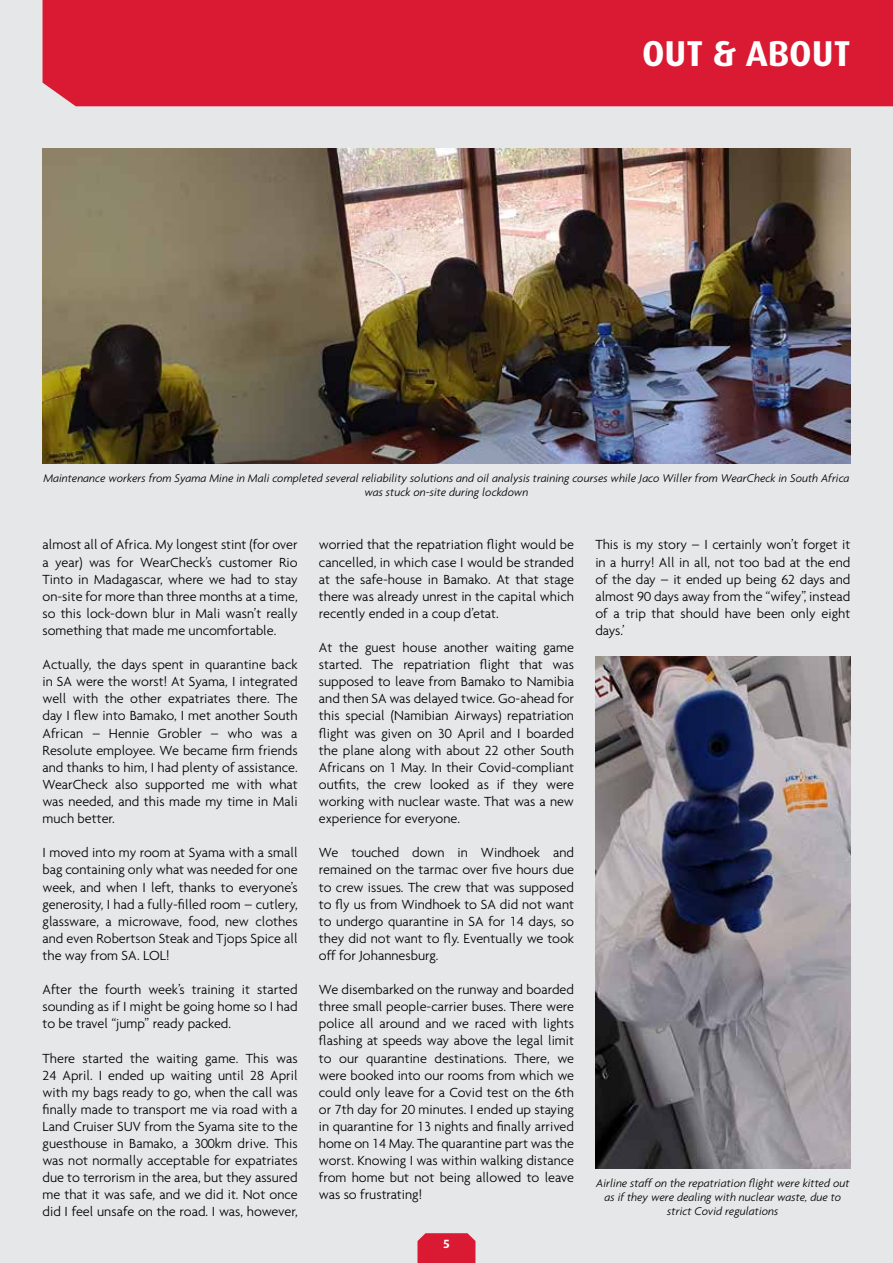
<style>
.page{position:relative;width:893px;height:1263px;background:#e6e7e8}
.page>*{position:absolute;margin:0;border:0;box-sizing:border-box;transform-origin:0 0}
.t1{font:700 36px "Dax";color:#fff}
.t2{font:300 14.25px/17.1px "Agenda";color:#000;text-align:justify}
.t3{font:italic 300 12px/14.4px "Agenda";color:#000;text-align:center}
.t4{font:700 12px "Dax";color:#fff}
</style>
<div class="page">
<svg style="left:417px;top:1233px;width:58px;height:30px"></svg>
<div style="left:43px;top:0;width:850px;height:106px;background:#da1a32"></div>
<img style="left:595px;top:656px;width:255px;height:513px">
<img style="left:43px;top:149px;width:807px;height:315px">
<h1 class="t1" style="left:642px;top:33px;width:210px">OUT &amp; ABOUT</h1>
<p class="t3" style="left:43px;top:470px;width:808px">Maintenance workers from Syama Mine in Mali completed several reliability solutions and oil analysis training courses while Jaco Willer from WearCheck in South Africa was stuck on-site during lockdown</p>
<p class="t2" style="left:43px;top:536px;width:257px">almost all of Africa. My longest stint (for over a year) was for WearCheck’s customer Rio Tinto in Madagascar, where we had to stay on-site for more than three months at a time, so this lock-down blur in Mali wasn’t really something that made me uncomfortable.</p>
<p class="t2" style="left:43px;top:656px;width:257px">Actually, the days spent in quarantine back in SA were the worst! At Syama, I integrated well with the other expatriates there. The day I flew into Bamako, I met another South African – Hennie Grobler – who was a Resolute employee. We became firm friends and thanks to him, I had plenty of assistance.<br>WearCheck also supported me with what was needed, and this made my time in Mali much better.</p>
<p class="t2" style="left:43px;top:844px;width:257px">I moved into my room at Syama with a small bag containing only what was needed for one week, and when I left, thanks to everyone’s generosity, I had a fully-filled room – cutlery, glassware, a microwave, food, new clothes and even Robertson Steak and Tjops Spice all the way from SA. LOL!</p>
<p class="t2" style="left:43px;top:981px;width:257px">After the fourth week’s training it started sounding as if I might be going home so I had to be travel “jump” ready packed.</p>
<p class="t2" style="left:43px;top:1049px;width:257px">There started the waiting game. This was 24 April. I ended up waiting until 28 April with my bags ready to go, when the call was finally made to transport me via road with a Land Cruiser SUV from the Syama site to the guesthouse in Bamako, a 300km drive. This was not normally acceptable for expatriates due to terrorism in the area, but they assured me that it was safe, and we did it. Not once did I feel unsafe on the road. I was, however,</p>
<p class="t2" style="left:319px;top:536px;width:257px">worried that the repatriation flight would be cancelled, in which case I would be stranded at the safe-house in Bamako. At that stage there was already unrest in the capital which recently ended in a coup d’etat.</p>
<p class="t2" style="left:319px;top:639px;width:257px">At the guest house another waiting game started. The repatriation flight that was supposed to leave from Bamako to Namibia and then SA was delayed twice. Go-ahead for this special (Namibian Airways) repatriation flight was given on 30 April and I boarded the plane along with about 22 other South Africans on 1 May. In their Covid-compliant outfits, the crew looked as if they were working with nuclear waste. That was a new experience for everyone.</p>
<p class="t2" style="left:319px;top:844px;width:257px">We touched down in Windhoek and remained on the tarmac over five hours due to crew issues. The crew that was supposed to fly us from Windhoek to SA did not want to undergo quarantine in SA for 14 days, so they did not want to fly. Eventually we took off for Johannesburg.</p>
<p class="t2" style="left:319px;top:981px;width:257px">We disembarked on the runway and boarded three small people-carrier buses. There were police all around and we raced with lights flashing at speeds way above the legal limit to our quarantine destinations. There, we were booked into our rooms from which we could only leave for a Covid test on the 6th or 7th day for 20 minutes. I ended up staying in quarantine for 13 nights and finally arrived home on 14 May. The quarantine part was the worst. Knowing I was within walking distance from home but not being allowed to leave was so frustrating!</p>
<p class="t4" style="left:443px;top:1237px;width:8px">5</p>
<p class="t2" style="left:595px;top:536px;width:257px">This is my story – I certainly won’t forget it in a hurry! All in all, not too bad at the end of the day – it ended up being 62 days and almost 90 days away from the “wifey”, instead of a trip that should have been only eight days.’</p>
<p class="t3" style="left:596px;top:1175px;width:255px">Airline staff on the repatriation flight were kitted out as if they were dealing with nuclear waste, due to strict Covid regulations</p>
</div>
